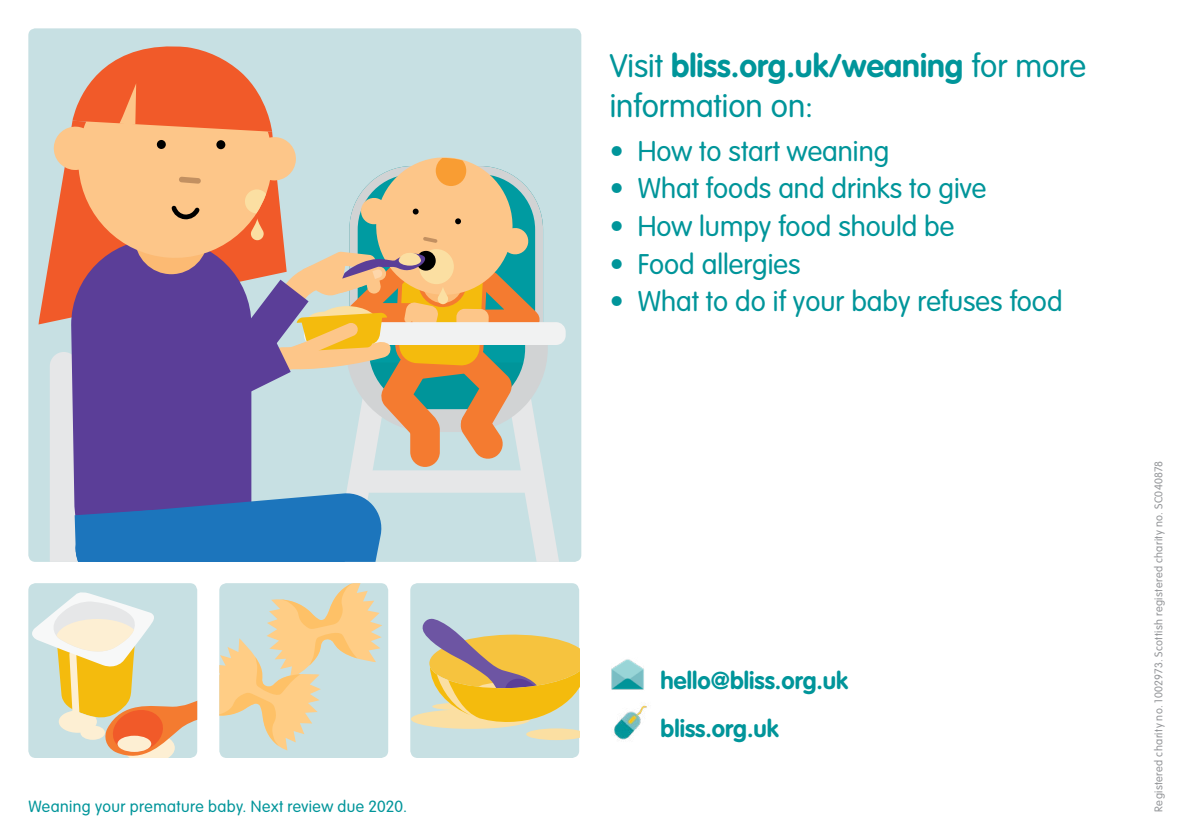
<style>
.page{position:relative;width:1191px;height:840px;background:#fff}
.page>*{position:absolute;margin:0;border:0;box-sizing:border-box;transform-origin:0 0}
.t1{font:300 32px/40px "VAG Rounded Std";color:#00959a}
.t2{font:300 28px "VAG Rounded Std";color:#00959a}
.t3{font:700 24px "VAG Rounded Std";color:#00959a}
.t4{font:300 16px "VAG Rounded Std";letter-spacing:.03em;color:#00959a}
.t5{font:300 11px "VAG Rounded Std";letter-spacing:.035em;color:#939598}
.s1{font-weight:700}
.s2{color:#fff}
</style>
<div class="page">
<div style="left:28px;top:28px;width:553px;height:533px;background:#c7e0e3;border-radius:7px"></div>
<svg style="left:38px;top:255px;width:12px;height:69px"></svg>
<svg style="left:53px;top:124px;width:242px;height:28px;background:#f6c892"></svg>
<div style="left:157px;top:140px;width:9px;height:9px;background:#000;border-radius:50%"></div>
<div style="left:216px;top:140px;width:9px;height:9px;background:#000;border-radius:50%"></div>
<svg style="left:72px;top:46px;width:200px;height:86px"></svg>
<svg style="left:50px;top:152px;width:531px;height:409px"></svg>
<div style="left:28px;top:583px;width:169px;height:174px;background:#c7e0e3;border-radius:7px"></div>
<svg style="left:28px;top:590px;width:169px;height:167px"></svg>
<div style="left:117px;top:735px;width:34px;height:16px;background:#fdefd3;border-radius:50%"></div>
<div style="left:219px;top:583px;width:169px;height:174px;background:#c7e0e3;border-radius:7px"></div>
<svg style="left:219px;top:583px;width:163px;height:167px"></svg>
<div style="left:410px;top:583px;width:169px;height:174px;background:#c7e0e3;border-radius:7px"></div>
<div style="left:411px;top:708px;width:119px;height:20px;background:#fbdfa2;border-radius:50%"></div>
<svg style="left:526px;top:728px;width:53px;height:11px"></svg>
<svg style="left:422px;top:618px;width:157px;height:104px"></svg>
<img style="left:611px;top:659px;width:33px;height:31px">
<img style="left:614px;top:705px;width:33px;height:35px">
<p class="t4" style="left:28px;top:798px;width:380px">Weaning your premature baby. Next review due 2020.</p>
<p class="t1" style="left:609px;top:48px;width:478px">Visit <span class="s1">bliss.org.uk/weaning</span> for more information on:</p>
<p class="t2" style="left:609px;top:139px;width:281px">• How to start weaning</p>
<p class="t2" style="left:609px;top:176px;width:378px">• What foods and drinks to give</p>
<p class="t2" style="left:609px;top:214px;width:346px">• How lumpy food should be</p>
<p class="t2" style="left:609px;top:252px;width:192px">• Food allergies</p>
<p class="t2" style="left:609px;top:289px;width:454px">• What to do if your baby refuses food</p>
<p class="t3" style="left:630px;top:670px;width:219px"><span class="s2">e</span> hello@bliss.org.uk</p>
<p class="t3" style="left:660px;top:718px;width:120px">bliss.org.uk</p>
<p class="t5" style="left:1154px;top:811px;width:352px;rotate:-90deg">Registered charity no. 1002973. Scottish registered charity no. SC040878</p>
</div>
